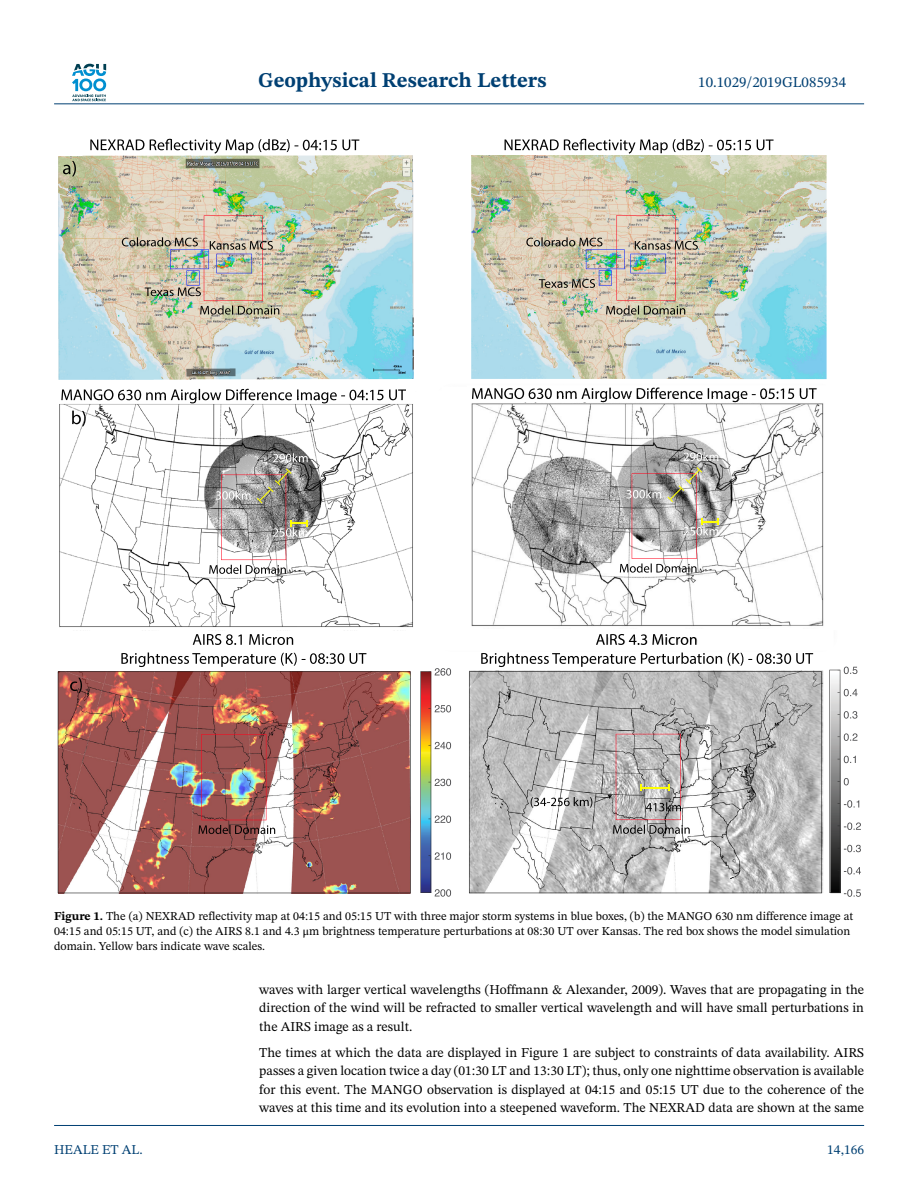
<style>
.page{position:relative;width:918px;height:1188px;background:#fff}
.page>*{position:absolute;margin:0;border:0;box-sizing:border-box;transform-origin:0 0}
.t1{font:700 21px "STIX Two Text";color:#004073}
.t2{font:15px "STIX Two Text";color:#004073}
.t3{font:13.5px/18.5px "STIX Two Text";color:#000;text-align:justify}
.t4{font:13.5px "STIX Two Text";color:#004073}
.t5{font:12px/15px "STIX Two Text";color:#000}
.s1{font-weight:700}
.s2{font-family:"STIX Math"}
</style>
<div class="page">
<svg style="left:72px;top:64px;width:34px;height:37px"></svg>
<hr style="left:54px;top:103px;width:810px;height:1px;background:#004073">
<img style="left:58px;top:156px;width:769px;height:738px">
<svg style="left:61px;top:389px;width:345px;height:14px"></svg>
<svg style="left:90px;top:139px;width:269px;height:15px"></svg>
<img style="left:122px;top:215px;width:157px;height:100px">
<svg style="left:273px;top:453px;width:35px;height:9px"></svg>
<svg style="left:209px;top:468px;width:99px;height:106px"></svg>
<svg style="left:63px;top:161px;width:13px;height:15px"></svg>
<svg style="left:72px;top:411px;width:14px;height:15px"></svg>
<svg style="left:472px;top:388px;width:345px;height:14px"></svg>
<svg style="left:684px;top:452px;width:34px;height:9px"></svg>
<svg style="left:620px;top:467px;width:99px;height:106px"></svg>
<svg style="left:469px;top:671px;width:353px;height:222px;background:#bebebe"></svg>
<svg style="left:596px;top:634px;width:100px;height:11px"></svg>
<svg style="left:481px;top:653px;width:332px;height:14px"></svg>
<svg style="left:505px;top:139px;width:269px;height:15px"></svg>
<img style="left:526px;top:215px;width:172px;height:100px">
<svg style="left:58px;top:671px;width:353px;height:222px;background:#aa6f69"></svg>
<svg style="left:193px;top:634px;width:100px;height:11px"></svg>
<svg style="left:121px;top:653px;width:245px;height:14px"></svg>
<img style="left:199px;top:734px;width:76px;height:100px">
<svg style="left:829px;top:667px;width:32px;height:230px"></svg>
<svg style="left:420px;top:668px;width:31px;height:229px"></svg>
<svg style="left:531px;top:734px;width:159px;height:100px;background:#bcbab9"></svg>
<hr style="left:54px;top:1125px;width:810px;height:1px;background:#004073">
<h1 class="t1" style="left:258px;top:72px;width:290px">Geophysical Research Letters</h1>
<p class="t2" style="left:698px;top:77px;width:149px">10.1029/2019GL085934</p>
<p class="t5" style="left:54px;top:909px;width:801px"><span class="s1">Figure 1.</span> The (a) NEXRAD reflectivity map at 04:15 and 05:15 UT with three major storm systems in blue boxes, (b) the MANGO 630 nm difference image at<br>04:15 and 05:15 UT, and (c) the AIRS 8.1 and 4.3 <span class="s2">μ</span>m brightness temperature perturbations at 08:30 UT over Kansas. The red box shows the model simulation domain. Yellow bars indicate wave scales.</p>
<p class="t3" style="left:259px;top:981px;width:606px">waves with larger vertical wavelengths (Hoffmann &amp; Alexander, 2009). Waves that are propagating in the direction of the wind will be refracted to smaller vertical wavelength and will have small perturbations in the AIRS image as a result.</p>
<p class="t3" style="left:259px;top:1044px;width:606px">The times at which the data are displayed in Figure 1 are subject to constraints of data availability. AIRS passes a given location twice a day (01:30 LT and 13:30 LT); thus, only one nighttime observation is available for this event. The MANGO observation is displayed at 04:15 and 05:15 UT due to the coherence of the waves at this time and its evolution into a steepened waveform. The NEXRAD data are shown at the same</p>
<p class="t4" style="left:54px;top:1144px;width:90px">HEALE ET AL.</p>
<p class="t4" style="left:827px;top:1144px;width:38px">14,166</p>
</div>
